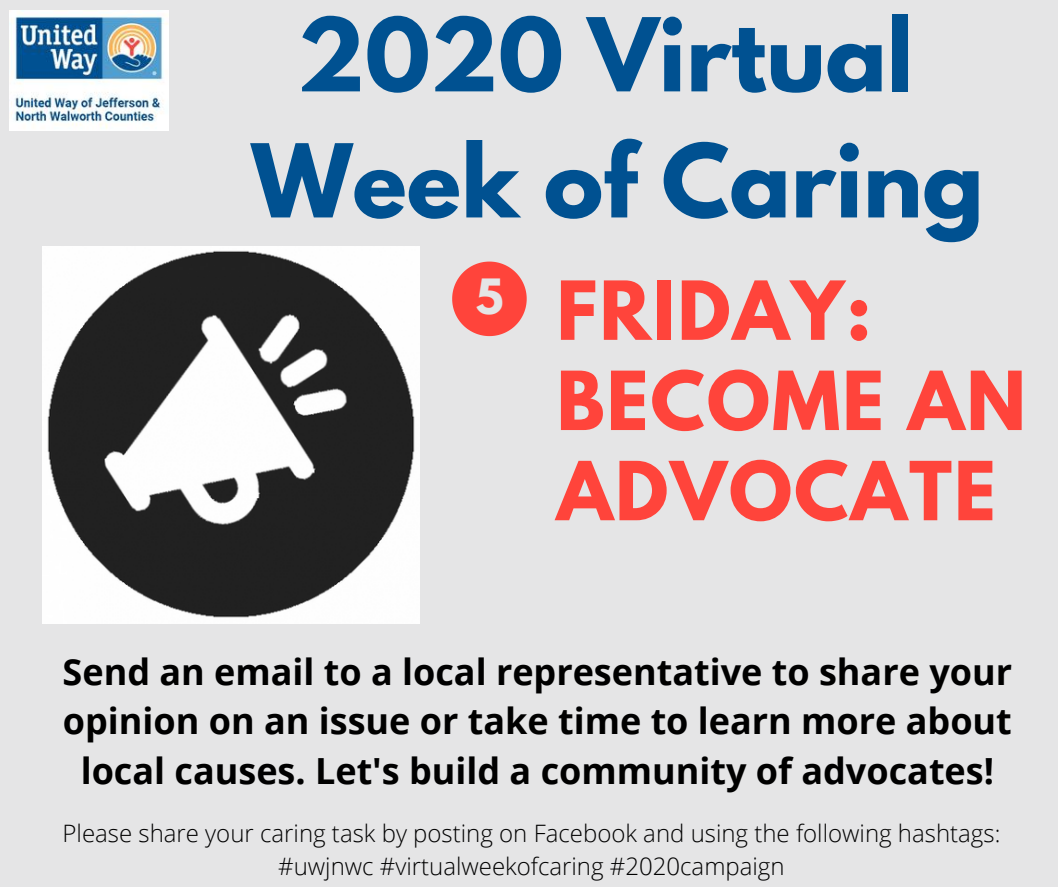
<style>
.page{position:relative;width:1058px;height:887px;background:#fff}
.page>*{position:absolute;margin:0;border:0;box-sizing:border-box;transform-origin:0 0}
.t1{font:700 90px/126px "League Spartan";color:#005191;text-align:center}
.t2{font:700 72px/90.2px "League Spartan";letter-spacing:.03em;color:#ff443b}
.t3{font:700 43.05px "League Spartan";color:#e5e5e6}
.t4{font:700 36px/49.5px "Open Sans";color:#000;text-align:center}
.t5{font:300 24px/32.7px "Open Sans";color:#000;text-align:center}
</style>
<div class="page">
<div style="left:0;top:0;width:1058px;height:886px;background:#e5e5e6"></div>
<img style="left:10px;top:11px;width:158px;height:119px">
<img style="left:43px;top:247px;width:376px;height:376px">
<svg style="left:452px;top:261px;width:74px;height:75px"></svg>
<h1 class="t1" style="left:251px;top:4px;width:734px">2020 Virtual<br>Week of Caring</h1>
<h2 class="t2" style="left:556px;top:275px;width:471px">FRIDAY:<br>BECOME AN<br>ADVOCATE</h2>
<p class="t3" style="left:476px;top:275px;width:29px">5</p>
<p class="t4" style="left:63px;top:645px;width:951px">Send an email to a local representative to share your opinion on an issue or take time to learn more about local causes. Let's build a community of advocates!</p>
<p class="t5" style="left:63px;top:816px;width:939px">Please share your caring task by posting on Facebook and using the following hashtags: #uwjnwc #virtualweekofcaring #2020campaign</p>
</div>
